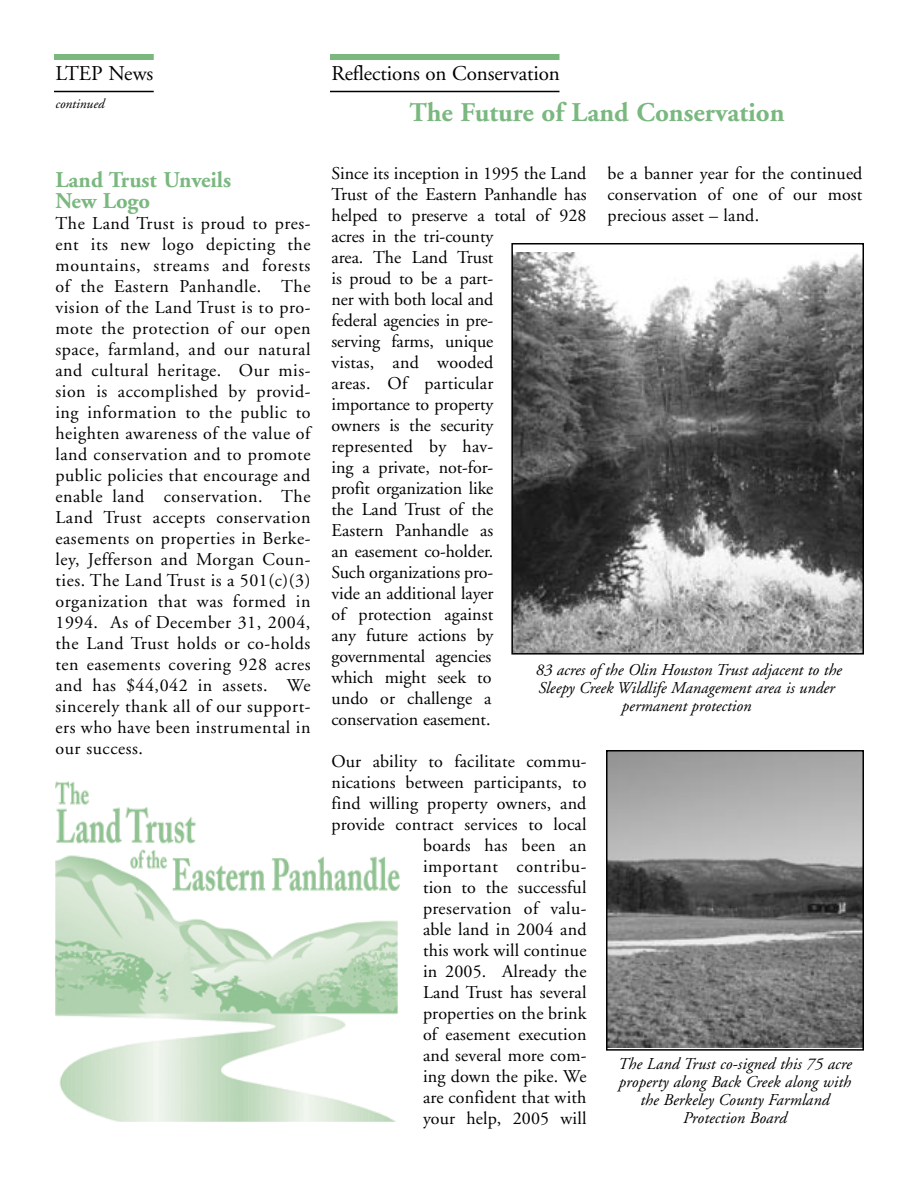
<style>
.page{position:relative;width:918px;height:1188px;background:#fff}
.page>*{position:absolute;margin:0;border:0;box-sizing:border-box;transform-origin:0 0}
.heads{font:700 27px "Adobe Garamond";color:#7ab880}
.New_SubHeads{font:700 22.5px/21px "Adobe Garamond";color:#7ab880}
.dept_heads{font:21px "Adobe Garamond";letter-spacing:-.005em;color:#000}
.new_body{font:18px/21px "Adobe Garamond";letter-spacing:.005em;color:#000;text-align:justify}
.body_text_no_indent{font:italic 16.5px/18px "Adobe Garamond";color:#000;text-align:center}
.dept_heads-2{font:italic 13.5px "Adobe Garamond";color:#000}
</style>
<div class="page">
<div style="left:330px;top:54px;width:230px;height:6px;background:#7ab880"></div>
<hr style="left:330px;top:91px;width:230px;height:1px;background:#000">
<img style="left:55px;top:781px;width:345px;height:341px">
<div style="left:54px;top:54px;width:100px;height:6px;background:#7ab880"></div>
<hr style="left:54px;top:91px;width:100px;height:1px;background:#000">
<img style="left:514px;top:252px;width:347px;height:400px">
<div style="left:511px;top:243px;width:353px;height:412px;border:2px solid #000"></div>
<img style="left:609px;top:753px;width:252px;height:295px">
<div style="left:606px;top:750px;width:258px;height:301px;border:2px solid #000"></div>
<p class="dept_heads" style="left:56px;top:62px;width:99px">LTEP News</p>
<p class="dept_heads-2" style="left:56px;top:97px;width:50px">continued</p>
<p class="New_SubHeads" style="left:56px;top:170px;width:177px">Land Trust Unveils<br>New Logo</p>
<p class="new_body" style="left:56px;top:213px;width:257px">The Land Trust is proud to pres&shy;ent its new logo depicting the mountains, streams and forests of the Eastern Panhandle. The vision of the Land Trust is to pro&shy;mote the protection of our open space, farmland, and our natural and cultural heritage. Our mis&shy;sion is accomplished by provid&shy;ing information to the public to heighten awareness of the value of land conservation and to promote public policies that encourage and enable land conservation. The Land Trust accepts conservation easements on properties in Berke&shy;ley, Jefferson and Morgan Coun&shy;ties. The Land Trust is a 501(c)(3) organization that was formed in 1994. As of December 31, 2004, the Land Trust holds or co-holds ten easements covering 928 acres and has $44,042 in assets. We sincerely thank all of our support&shy;ers who have been instrumental in our success.</p>
<p class="dept_heads" style="left:332px;top:62px;width:230px">Reflections on Conservation</p>
<p class="heads" style="left:409px;top:98px;width:377px">The Future of Land Conservation</p>
<p class="new_body" style="left:332px;top:163px;width:257px;text-align:left">Since its inception in 1995 the Land<br>Trust of the Eastern Panhandle has helped to preserve a total of 928 acres in the tri-county<br>area. The Land Trust<br>is proud to be a part-<br>ner with both local and<br>federal agencies in pre-<br>serving farms, unique<br>vistas, and wooded<br>areas. Of particular<br>importance to property<br>owners is the security<br>represented by hav-<br>ing a private, not-for-<br>profit organization like<br>the Land Trust of the<br>Eastern Panhandle as<br>an easement co-holder.<br>Such organizations pro-<br>vide an additional layer<br>of protection against<br>any future actions by governmental agencies<br>which might seek to<br>undo or challenge a<br>conservation easement.</p>
<p class="new_body" style="left:332px;top:751px;width:257px;text-align:right">Our ability to facilitate commu&shy;nications between participants, to find willing property owners, and provide contract services to local boards has been an<br>important contribu-<br>tion to the successful preservation of valu-<br>able land in 2004 and<br>this work will continue<br>in 2005. Already the<br>Land Trust has several<br>properties on the brink<br>of easement execution<br>and several more com-<br>ing down the pike. We<br>are confident that with<br>your help, 2005 will</p>
<p class="new_body" style="left:608px;top:163px;width:257px">be a banner year for the continued conservation of one of our most precious asset – land.</p>
<p class="body_text_no_indent" style="left:536px;top:661px;width:308px">83 acres of the Olin Houston Trust adjacent to the<br>Sleepy Creek Wildlife Management area is under permanent protection</p>
<p class="body_text_no_indent" style="left:618px;top:1055px;width:235px">The Land Trust co-signed this 75 acre property along Back Creek along with the Berkeley County Farmland<br>Protection Board</p>
</div>
